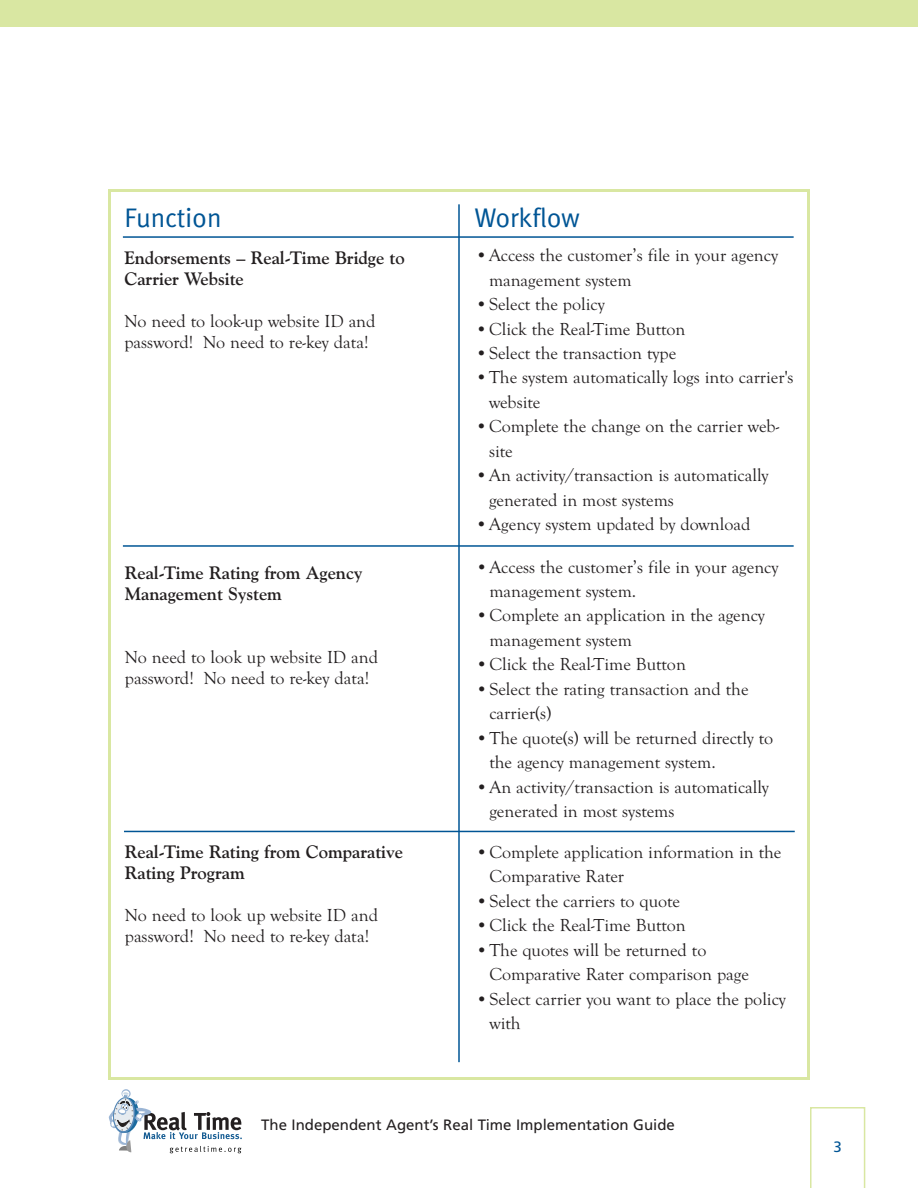
<style>
.page{position:relative;width:918px;height:1188px;background:#fff}
.page>*{position:absolute;margin:0;border:0;box-sizing:border-box;transform-origin:0 0}
.t1{font:27px "Meta";color:#005595}
.t2{font:18px/24.5px "Goudy Old Style T";color:#231f20}
.t3{font:700 18px/21px "Goudy Old Style BT";color:#231f20}
.t4{font:15px "Frutiger";color:#231f20}
.t5{font:15px "Frutiger";color:#005595}
</style>
<div class="page">
<svg style="left:810px;top:1107px;width:55px;height:81px"></svg>
<svg style="left:109px;top:1089px;width:133px;height:64px"></svg>
<div style="left:0;top:0;width:918px;height:27px;background:#d9e7a2"></div>
<div style="left:108px;top:189px;width:702px;height:891px;border:3px solid #d9e7a2"></div>
<hr style="left:123px;top:545px;width:671px;height:2px;background:#005595">
<hr style="left:124px;top:831px;width:671px;height:1px;background:#005595">
<hr style="left:123px;top:236px;width:671px;height:2px;background:#005595">
<hr style="left:458px;top:204px;width:2px;height:858px;background:#005595">
<h1 class="t1" style="left:124px;top:202px;width:99px">Function</h1>
<h1 class="t1" style="left:474px;top:202px;width:107px">Workflow</h1>
<p class="t3" style="left:124px;top:249px;width:282px">Endorsements – Real-Time Bridge to<br>Carrier Website</p>
<p class="t2" style="left:124px;top:310px;width:253px;line-height:21px">No need to look-up website ID and password! No need to re-key data!</p>
<p class="t3" style="left:125px;top:564px;width:239px">Real-Time Rating from Agency<br>Management System</p>
<p class="t2" style="left:125px;top:646px;width:255px;line-height:21px">No need to look up website ID and password! No need to re-key data!</p>
<p class="t3" style="left:125px;top:843px;width:280px">Real-Time Rating from Comparative<br>Rating Program</p>
<p class="t2" style="left:125px;top:904px;width:255px;line-height:21px">No need to look up website ID and password! No need to re-key data!</p>
<p class="t2" style="left:489px;top:243px;width:291px;text-indent:-14px">•Access the customer’s file in your agency management system</p>
<p class="t2" style="left:476px;top:292px;width:131px">•Select the policy</p>
<p class="t2" style="left:476px;top:316px;width:211px">•Click the Real-Time Button</p>
<p class="t2" style="left:476px;top:341px;width:202px">•Select the transaction type</p>
<p class="t2" style="left:489px;top:365px;width:306px;text-indent:-14px">•The system automatically logs into carrier's website</p>
<p class="t2" style="left:489px;top:414px;width:292px;text-indent:-14px">•Complete the change on the carrier web&shy;site</p>
<p class="t2" style="left:489px;top:463px;width:281px;text-indent:-14px">•An activity/transaction is automatically generated in most systems</p>
<p class="t2" style="left:476px;top:512px;width:277px">•Agency system updated by download</p>
<p class="t2" style="left:489px;top:554px;width:291px;text-indent:-14px">•Access the customer’s file in your agency management system.</p>
<p class="t2" style="left:489px;top:603px;width:277px;text-indent:-14px">•Complete an application in the agency management system</p>
<p class="t2" style="left:476px;top:652px;width:211px">•Click the Real-Time Button</p>
<p class="t2" style="left:489px;top:676px;width:261px;text-indent:-14px">•Select the rating transaction and the carrier(s)</p>
<p class="t2" style="left:489px;top:725px;width:285px;text-indent:-14px">•The quote(s) will be returned directly to the agency management system.</p>
<p class="t2" style="left:489px;top:774px;width:281px;text-indent:-14px">•An activity/transaction is automatically generated in most systems</p>
<p class="t2" style="left:489px;top:840px;width:294px;text-indent:-14px">•Complete application information in the<br>Comparative Rater</p>
<p class="t2" style="left:476px;top:888px;width:206px">•Select the carriers to quote</p>
<p class="t2" style="left:476px;top:913px;width:211px">•Click the Real-Time Button</p>
<p class="t2" style="left:489px;top:937px;width:261px;text-indent:-14px">•The quotes will be returned to<br>Comparative Rater comparison page</p>
<p class="t2" style="left:489px;top:986px;width:298px;text-indent:-14px">•Select carrier you want to place the policy with</p>
<p class="t4" style="left:261px;top:1118px;width:415px">The Independent Agent’s Real Time Implementation Guide</p>
<p class="t5" style="left:834px;top:1141px;width:10px">3</p>
</div>
